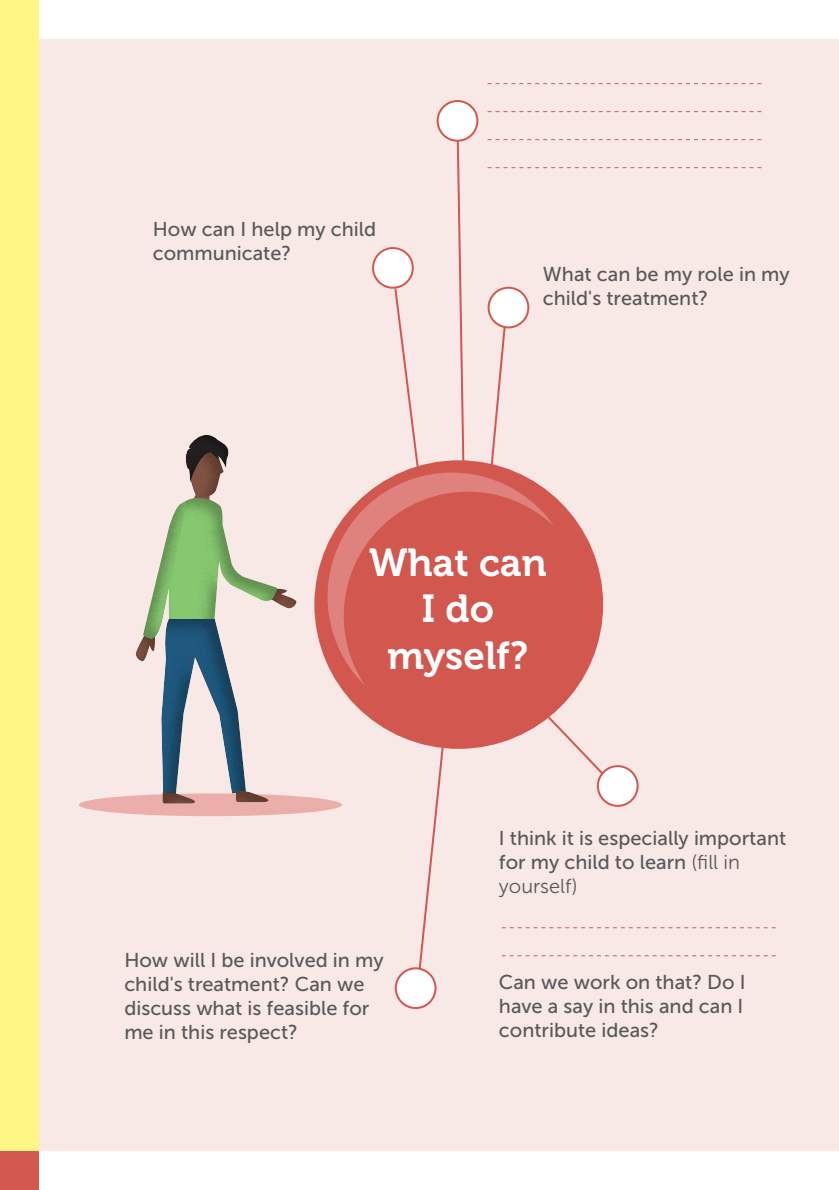
<style>
.page{position:relative;width:839px;height:1190px;background:#fff}
.page>*{position:absolute;margin:0;border:0;box-sizing:border-box;transform-origin:0 0}
.t1{font:38.8px/46.6px "Museo 700";color:#fff;text-align:center}
.t2{font:20px/24px "Museo Sans 500";color:#57585a}
.t3{font:20px "Museo Sans 300";color:#57585a}
.s1{font-family:"Museo Sans 300"}
</style>
<div class="page">
<div style="left:0;top:0;width:39px;height:1190px;background:#fff685"></div>
<div style="left:0;top:1150px;width:39px;height:40px;background:#d2574f"></div>
<div style="left:39px;top:39px;width:799px;height:1111px;background:#f9e9e6"></div>
<div style="left:373px;top:248px;width:39px;height:40px;background:#fff;border-radius:50%"></div>
<div style="left:372px;top:247px;width:41px;height:42px;border:2px solid #d2574f;border-radius:50%"></div>
<div style="left:437px;top:101px;width:40px;height:40px;background:#fff;border-radius:50%"></div>
<div style="left:436px;top:100px;width:42px;height:42px;border:2px solid #d2574f;border-radius:50%"></div>
<div style="left:488px;top:288px;width:40px;height:39px;background:#fff;border-radius:50%"></div>
<div style="left:487px;top:287px;width:42px;height:41px;border:2px solid #d2574f;border-radius:50%"></div>
<svg style="left:455px;top:139px;width:10px;height:321px"></svg>
<svg style="left:491px;top:325px;width:15px;height:137px"></svg>
<div style="left:597px;top:766px;width:40px;height:40px;background:#fff;border-radius:50%"></div>
<div style="left:596px;top:765px;width:42px;height:42px;border:2px solid #d2574f;border-radius:50%"></div>
<svg style="left:393px;top:286px;width:25px;height:176px"></svg>
<svg style="left:539px;top:708px;width:66px;height:68px"></svg>
<svg style="left:501px;top:927px;width:274px;height:1px"></svg>
<svg style="left:501px;top:955px;width:274px;height:1px"></svg>
<svg style="left:418px;top:743px;width:26px;height:230px"></svg>
<div style="left:314px;top:460px;width:288px;height:289px;background:#d2574f;border-radius:50%"></div>
<svg style="left:314px;top:462px;width:240px;height:224px"></svg>
<svg style="left:487px;top:83px;width:274px;height:1px"></svg>
<svg style="left:487px;top:111px;width:274px;height:1px"></svg>
<svg style="left:487px;top:139px;width:274px;height:1px"></svg>
<svg style="left:487px;top:167px;width:274px;height:1px"></svg>
<div style="left:79px;top:793px;width:263px;height:23px;background:#ebaeaa;border-radius:50%"></div>
<svg style="left:134px;top:435px;width:167px;height:368px"></svg>
<div style="left:395px;top:968px;width:40px;height:40px;background:#fff;border-radius:50%"></div>
<div style="left:394px;top:967px;width:42px;height:42px;border:2px solid #d2574f;border-radius:50%"></div>
<p class="t2" style="left:153px;top:217px;width:225px">How can I help my child communicate?</p>
<p class="t2" style="left:542px;top:262px;width:248px">What can be my role in my child's treatment?</p>
<h1 class="t1" style="left:369px;top:539px;width:179px">What can<br>I do myself?</h1>
<p class="t2" style="left:124px;top:948px;width:261px">How will I be involved in my child's treatment? Can we discuss what is feasible for me in this respect?</p>
<p class="t2" style="left:498px;top:826px;width:289px">I think it is especially important for my child to learn <span class="s1">(fill in</span></p>
<p class="t3" style="left:498px;top:875px;width:80px">yourself)</p>
<p class="t2" style="left:498px;top:970px;width:248px;text-align:justify">Can we work on that? Do I have a say in this and can I contribute ideas?</p>
</div>
